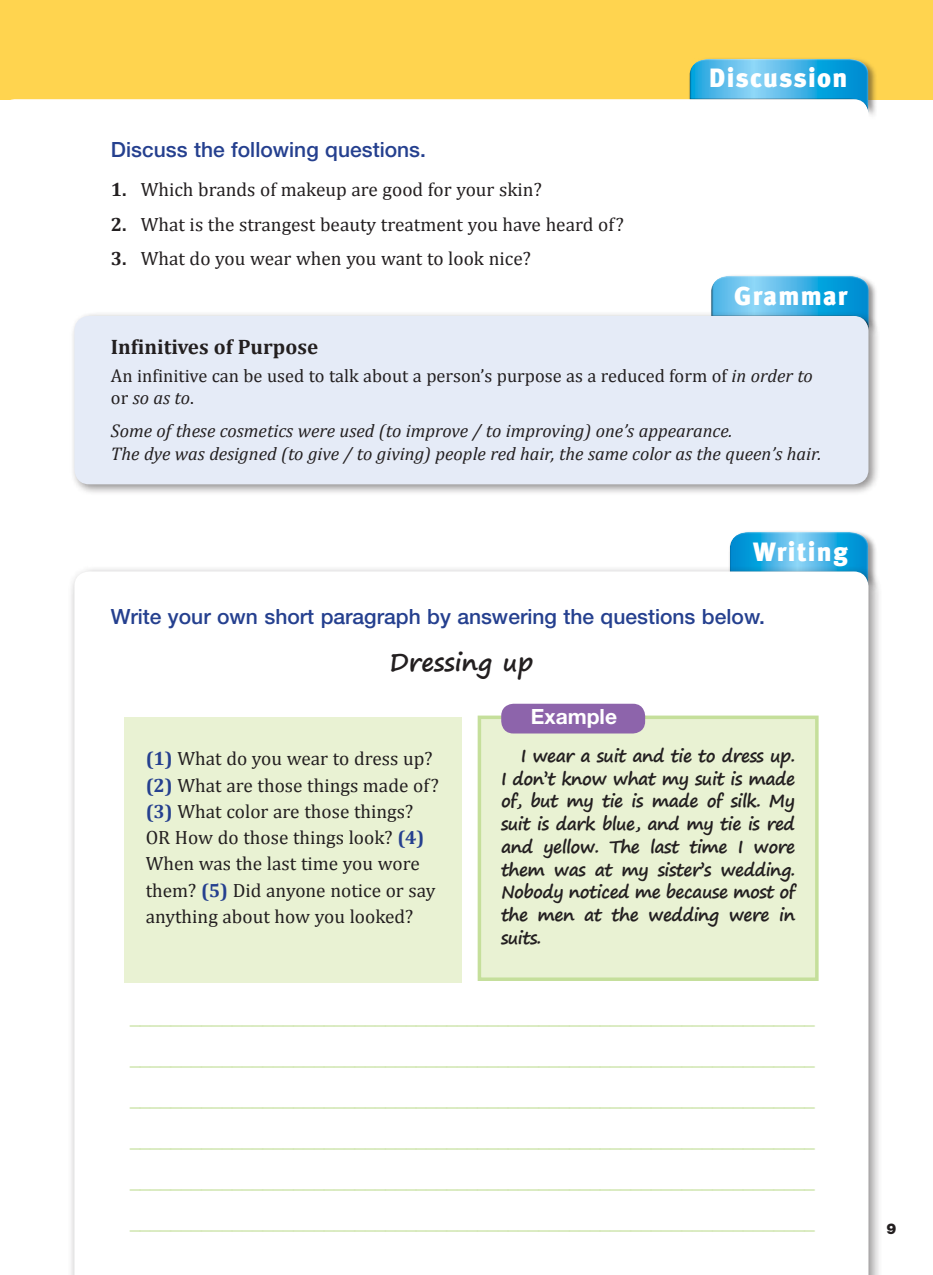
<style>
.page{position:relative;width:933px;height:1275px;background:#fff}
.page>*{position:absolute;margin:0;border:0;box-sizing:border-box;transform-origin:0 0}
.t1{font:900 26.25px "Meta";letter-spacing:.045em;color:#fff}
.t2{font:700 24.5px "Segoe Print";color:#231f20}
.t3{font:500 21px "Helvetica Neue";color:#25408f}
.t4{font:700 21px "Cambria";color:#231f20}
.t5{font:700 21px "Helvetica Neue";color:#fff}
.t6{font:19.25px/26.2px "Cambria";color:#231f20}
.t7{font:18.38px "Arial";color:#cfe5ae}
.t8{font:italic 18.38px/22.8px "Cambria";color:#231f20}
.t9{font:18.38px/22.8px "Cambria";color:#231f20}
.t10{font:700 17.5px/22.8px "Segoe Print";letter-spacing:-.03em;color:#231f20;text-align:justify}
.t11{font:900 14.88px "Helvetica Neue";color:#231f20}
.s1{font-weight:700}
.s2{font-style:italic}
.s3{font-weight:700;color:#25408f}
</style>
<div class="page">
<div style="left:728px;top:530px;width:149px;height:65px;background:#231f20;opacity:.5"></div>
<div style="left:728px;top:530px;width:142px;height:58px;background:#fff;opacity:.6"></div>
<div style="left:728px;top:537px;width:142px;height:51px;background:#231f20;opacity:.6"></div>
<div style="left:67px;top:564px;width:815px;height:711px;background:#231f20;opacity:.5"></div>
<svg style="left:74px;top:571px;width:794px;height:704px"></svg>
<div style="left:0;top:0;width:933px;height:99px;background:#ffd44f"></div>
<div style="left:477px;top:716px;width:341px;height:265px;background:#e9f2d3;border:4px solid #c5df9b"></div>
<div style="left:501px;top:704px;width:144px;height:29px;background:#8d64ab;border-radius:12px"></div>
<div style="left:687px;top:57px;width:190px;height:65px;background:#231f20;opacity:.5"></div>
<div style="left:688px;top:57px;width:182px;height:58px;background:#fff;opacity:.6"></div>
<div style="left:688px;top:64px;width:182px;height:51px;background:#231f20;opacity:.6"></div>
<div style="left:0;top:99px;width:868px;height:200px;background:#fff;border-radius:15px"></div>
<div style="left:124px;top:717px;width:337px;height:266px;background:#e9f2d3"></div>
<div style="left:709px;top:274px;width:168px;height:65px;background:#231f20;opacity:.5"></div>
<div style="left:711px;top:274px;width:160px;height:58px;background:#fff;opacity:.6"></div>
<div style="left:711px;top:281px;width:159px;height:51px;background:#231f20;opacity:.6"></div>
<div style="left:69px;top:311px;width:811px;height:185px;background:#231f20;opacity:.5"></div>
<div style="left:74px;top:316px;width:794px;height:168px;background:#e5ebf7;border-radius:15px"></div>
<p class="t3" style="left:111px;top:137px;width:316px">Discuss the following questions.</p>
<p class="t6" style="left:111px;top:177px;width:432px"><span class="s1">1.</span> Which brands of makeup are good for your skin?</p>
<p class="t6" style="left:111px;top:211px;width:514px"><span class="s1">2.</span> What is the strangest beauty treatment you have heard of?</p>
<p class="t6" style="left:111px;top:245px;width:421px"><span class="s1">3.</span> What do you wear when you want to look nice?</p>
<h1 class="t1" style="left:709px;top:62px;width:140px">Discussion</h1>
<h1 class="t1" style="left:734px;top:280px;width:115px">Grammar</h1>
<p class="t4" style="left:111px;top:334px;width:209px">Infinitives of Purpose</p>
<p class="t9" style="left:111px;top:364px;width:703px">An infinitive can be used to talk about a person’s purpose as a reduced form of <span class="s2">in order to </span>or <span class="s2">so as to</span>.</p>
<p class="t8" style="left:111px;top:419px;width:712px">Some of these cosmetics were used (to improve / to improving) one’s appearance.<br>The dye was designed (to give / to giving) people red hair, the same color as the queen’s hair.</p>
<h1 class="t1" style="left:753px;top:536px;width:96px">Writing</h1>
<p class="t3" style="left:111px;top:604px;width:655px">Write your own short paragraph by answering the questions below.</p>
<h2 class="t2" style="left:389px;top:640px;width:146px">Dressing up</h2>
<p class="t6" style="left:146px;top:745px;width:295px"><span class="s3">(1)</span> What do you wear to dress up? <span class="s3">(2)</span> What are those things made of? <span class="s3">(3)</span> What color are those things?<br>OR How do those things look? <span class="s3">(4)<br></span>When was the last time you wore them? <span class="s3">(5)</span> Did anyone notice or say anything about how you looked?</p>
<p class="t5" style="left:531px;top:704px;width:88px">Example</p>
<p class="t10" style="left:501px;top:744px;width:296px;text-indent:20px">I wear a suit and tie to dress up.<br>I don’t know what my suit is made of, but my tie is made of silk. My suit is dark blue, and my tie is red and yellow. The last time I wore them was at my sister’s wedding.<br>Nobody noticed me because most of the men at the wedding were in suits.</p>
<p class="t7" style="left:130px;top:1004px;width:686px">___________________________________________________________________</p>
<p class="t7" style="left:130px;top:1045px;width:686px">___________________________________________________________________</p>
<p class="t7" style="left:130px;top:1086px;width:686px">___________________________________________________________________</p>
<p class="t7" style="left:130px;top:1128px;width:686px">___________________________________________________________________</p>
<p class="t7" style="left:130px;top:1169px;width:686px">___________________________________________________________________</p>
<p class="t7" style="left:130px;top:1210px;width:686px">___________________________________________________________________</p>
<p class="t11" style="left:886px;top:1220px;width:11px">9</p>
</div>
